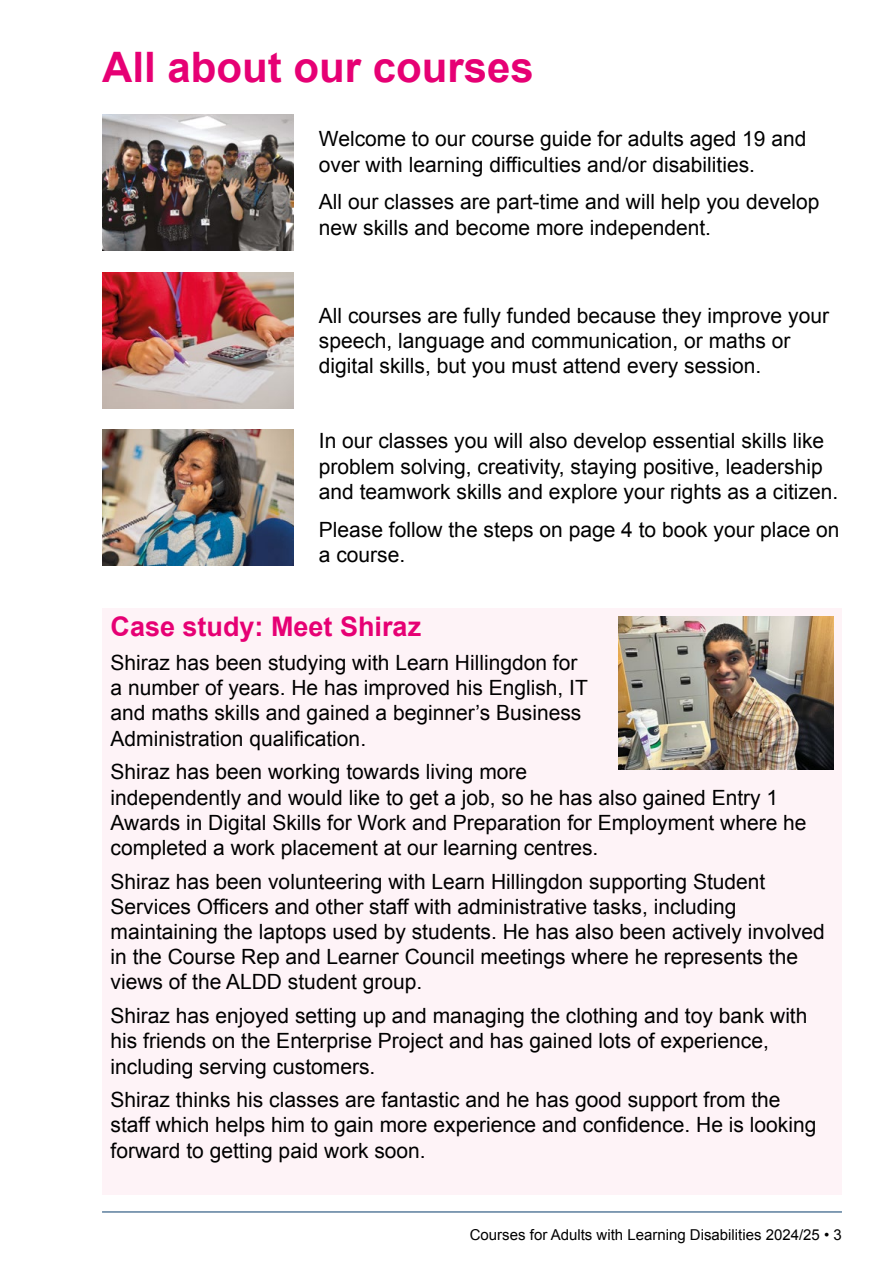
<style>
.page{position:relative;width:893px;height:1263px;background:#fff}
.page>*{position:absolute;margin:0;border:0;box-sizing:border-box;transform-origin:0 0}
.t1{font:700 42px "Arial";color:#e60074}
.t2{font:700 27px "Arial";color:#e60074}
.t3{font:21px/25.2px "Arial";color:#000}
.t4{font:15px "Arial";color:#000}
</style>
<div class="page">
<hr style="left:102px;top:1211px;width:740px;height:1px;background:#093c6b">
<img style="left:102px;top:115px;width:191px;height:136px">
<img style="left:102px;top:272px;width:191px;height:136px">
<img style="left:102px;top:429px;width:191px;height:137px">
<div style="left:102px;top:608px;width:740px;height:587px;background:#fef3f7"></div>
<img style="left:618px;top:617px;width:215px;height:153px">
<h1 class="t1" style="left:102px;top:39px;width:433px">All about our courses</h1>
<p class="t3" style="left:319px;top:127px;width:489px">Welcome to our course guide for adults aged 19 and over with learning difficulties and/or disabilities.</p>
<p class="t3" style="left:319px;top:190px;width:502px">All our classes are part-time and will help you develop new skills and become more independent.</p>
<p class="t3" style="left:319px;top:303px;width:512px">All courses are fully funded because they improve your speech, language and communication, or maths or digital skills, but you must attend every session.</p>
<p class="t3" style="left:319px;top:429px;width:521px">In our classes you will also develop essential skills like problem solving, creativity, staying positive, leadership and teamwork skills and explore your rights as a citizen.</p>
<p class="t3" style="left:319px;top:517px;width:522px">Please follow the steps on page 4 to book your place on a course.</p>
<p class="t2" style="left:111px;top:609px;width:312px">Case study: Meet Shiraz</p>
<p class="t3" style="left:111px;top:650px;width:479px">Shiraz has been studying with Learn Hillingdon for a number of years. He has improved his English, IT and maths skills and gained a beginner’s Business Administration qualification.</p>
<p class="t3" style="left:111px;top:759px;width:697px">Shiraz has been working towards living more<br>independently and would like to get a job, so he has also gained Entry 1<br>Awards in Digital Skills for Work and Preparation for Employment where he completed a work placement at our learning centres.</p>
<p class="t3" style="left:111px;top:869px;width:716px">Shiraz has been volunteering with Learn Hillingdon supporting Student Services Officers and other staff with administrative tasks, including maintaining the laptops used by students. He has also been actively involved in the Course Rep and Learner Council meetings where he represents the views of the ALDD student group.</p>
<p class="t3" style="left:111px;top:1003px;width:698px">Shiraz has enjoyed setting up and managing the clothing and toy bank with his friends on the Enterprise Project and has gained lots of experience, including serving customers.</p>
<p class="t3" style="left:111px;top:1087px;width:707px">Shiraz thinks his classes are fantastic and he has good support from the staff which helps him to gain more experience and confidence. He is looking forward to getting paid work soon.</p>
<p class="t4" style="left:470px;top:1225px;width:374px">Courses for Adults with Learning Disabilities 2024/25 • 3</p>
</div>
